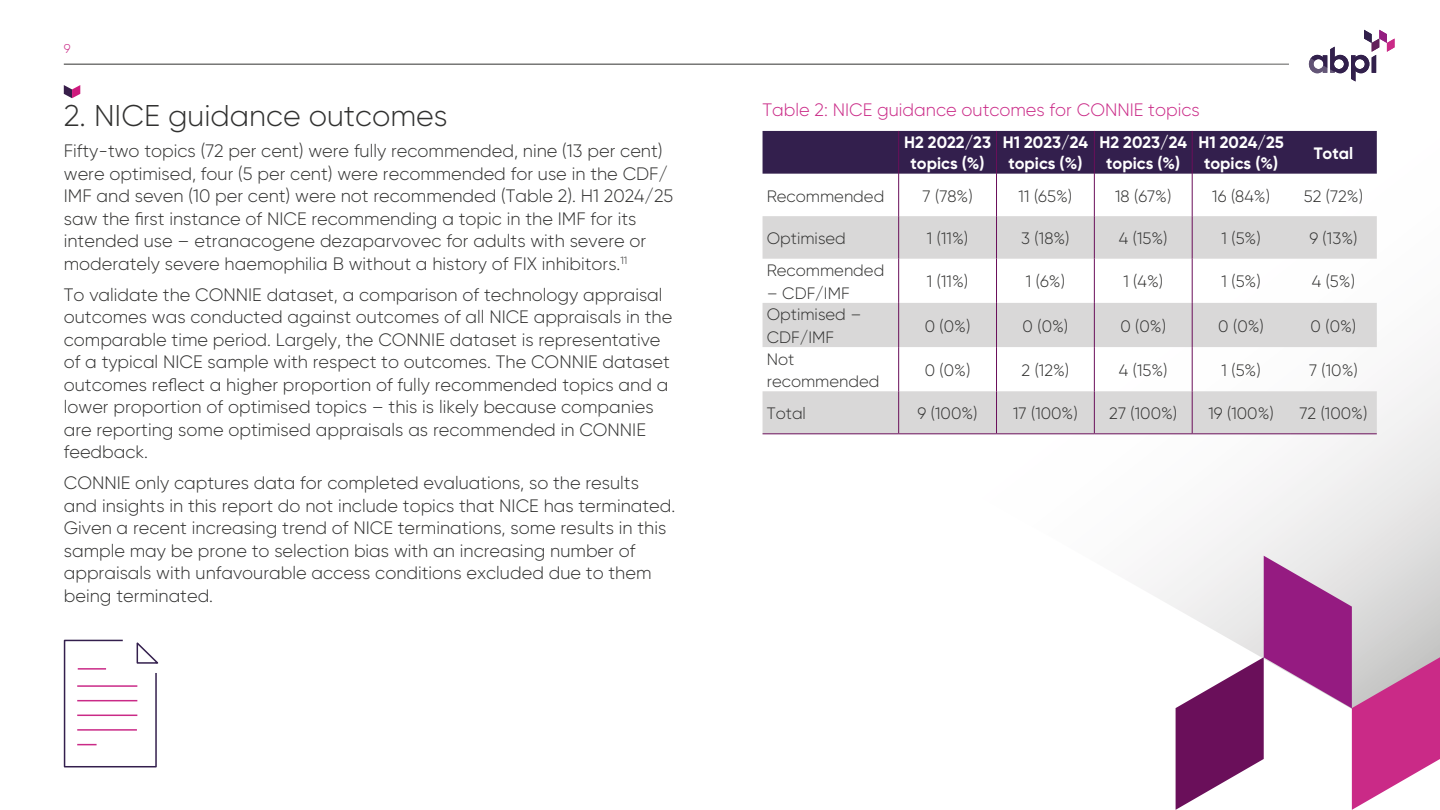
<style>
.page{position:relative;width:1440px;height:810px;background:#fff}
.page>*{position:absolute;margin:0;border:0;box-sizing:border-box;transform-origin:0 0}
.ABPI_Page_Heading{font:300 30px "Gilroy";color:#313130}
.ABPI_Body_Text{font:300 18px/22.5px "Gilroy";color:#313130}
.ABPI_Figure_Text{font:300 18px "Gilroy";color:#ca2a87}
.ABPI_Body_Text-2{font:300 16.5px/22.5px "Gilroy";color:#313130}
.ABPI_Body_Text-3{font:700 16.5px/21px "Gilroy";color:#fff;text-align:center}
.t1{font:300 12.75px "Gilroy";color:#ca2a87}
</style>
<div class="page">
<hr style="left:64px;top:64px;width:1224px;height:1px;background:#313130">
<svg style="left:890px;top:29px;width:549px;height:579px"></svg>
<svg style="left:1175px;top:556px;width:264px;height:254px"></svg>
<div style="left:762px;top:131px;width:614px;height:43px;background:#331f4d"></div>
<svg style="left:762px;top:216px;width:614px;height:217px;fill:#d9d8d8"></svg>
<hr style="left:898px;top:131px;width:1px;height:43px;background:#6a0f5a">
<hr style="left:996px;top:131px;width:1px;height:43px;background:#6a0f5a">
<hr style="left:1093px;top:131px;width:1px;height:43px;background:#6a0f5a">
<hr style="left:1191px;top:131px;width:1px;height:43px;background:#6a0f5a">
<hr style="left:898px;top:174px;width:1px;height:42px;background:#6a0f5a">
<hr style="left:996px;top:174px;width:1px;height:42px;background:#6a0f5a">
<hr style="left:1093px;top:174px;width:1px;height:42px;background:#6a0f5a">
<hr style="left:1191px;top:174px;width:1px;height:42px;background:#6a0f5a">
<hr style="left:898px;top:216px;width:1px;height:43px;background:#6a0f5a">
<hr style="left:996px;top:216px;width:1px;height:43px;background:#6a0f5a">
<hr style="left:1093px;top:216px;width:1px;height:43px;background:#6a0f5a">
<hr style="left:1191px;top:216px;width:1px;height:43px;background:#6a0f5a">
<hr style="left:898px;top:259px;width:1px;height:44px;background:#6a0f5a">
<hr style="left:996px;top:259px;width:1px;height:44px;background:#6a0f5a">
<hr style="left:1093px;top:259px;width:1px;height:44px;background:#6a0f5a">
<hr style="left:1191px;top:259px;width:1px;height:44px;background:#6a0f5a">
<hr style="left:898px;top:303px;width:1px;height:44px;background:#6a0f5a">
<hr style="left:996px;top:303px;width:1px;height:44px;background:#6a0f5a">
<hr style="left:1093px;top:303px;width:1px;height:44px;background:#6a0f5a">
<hr style="left:1191px;top:303px;width:1px;height:44px;background:#6a0f5a">
<hr style="left:898px;top:347px;width:1px;height:44px;background:#6a0f5a">
<hr style="left:996px;top:347px;width:1px;height:44px;background:#6a0f5a">
<hr style="left:1093px;top:347px;width:1px;height:44px;background:#6a0f5a">
<hr style="left:1191px;top:347px;width:1px;height:44px;background:#6a0f5a">
<hr style="left:898px;top:391px;width:1px;height:42px;background:#6a0f5a">
<hr style="left:996px;top:391px;width:1px;height:42px;background:#6a0f5a">
<hr style="left:1093px;top:391px;width:1px;height:42px;background:#6a0f5a">
<hr style="left:1191px;top:391px;width:1px;height:42px;background:#6a0f5a">
<hr style="left:762px;top:433px;width:136px;height:1px;background:#6a0f5a">
<hr style="left:898px;top:433px;width:98px;height:1px;background:#6a0f5a">
<hr style="left:996px;top:433px;width:98px;height:1px;background:#6a0f5a">
<hr style="left:1094px;top:433px;width:98px;height:1px;background:#6a0f5a">
<hr style="left:1192px;top:433px;width:97px;height:1px;background:#6a0f5a">
<hr style="left:1289px;top:433px;width:87px;height:1px;background:#6a0f5a">
<svg style="left:64px;top:85px;width:16px;height:13px"></svg>
<svg style="left:63px;top:639px;width:96px;height:129px"></svg>
<p class="t1" style="left:64px;top:40px;width:8px">9</p>
<p class="ABPI_Page_Heading" style="left:64px;top:97px;width:385px">2. NICE guidance outcomes</p>
<p class="ABPI_Body_Text" style="left:64px;top:139px;width:611px">Fifty-two topics (72 per cent) were fully recommended, nine (13 per cent) were optimised, four (5 per cent) were recommended for use in the CDF/ IMF and seven (10 per cent) were not recommended (Table 2). H1 2024/25 saw the first instance of NICE recommending a topic in the IMF for its intended use – etranacogene dezaparvovec for adults with severe or moderately severe haemophilia B without a history of FIX inhibitors.<sup>11</sup></p>
<p class="ABPI_Body_Text" style="left:64px;top:283px;width:610px">To validate the CONNIE dataset, a comparison of technology appraisal outcomes was conducted against outcomes of all NICE appraisals in the comparable time period. Largely, the CONNIE dataset is representative of a typical NICE sample with respect to outcomes. The CONNIE dataset outcomes reflect a higher proportion of fully recommended topics and a lower proportion of optimised topics – this is likely because companies are reporting some optimised appraisals as recommended in CONNIE feedback.</p>
<p class="ABPI_Body_Text" style="left:64px;top:471px;width:613px">CONNIE only captures data for completed evaluations, so the results and insights in this report do not include topics that NICE has terminated.<br>Given a recent increasing trend of NICE terminations, some results in this sample may be prone to selection bias with an increasing number of appraisals with unfavourable access conditions excluded due to them being terminated.</p>
<p class="ABPI_Figure_Text" style="left:762px;top:99px;width:438px">Table 2: NICE guidance outcomes for CONNIE topics</p>
<p class="ABPI_Body_Text-3" style="left:904px;top:132px;width:88px">H2 2022/23 topics (%)</p>
<p class="ABPI_Body_Text-3" style="left:1002px;top:132px;width:87px">H1 2023/24 topics (%)</p>
<p class="ABPI_Body_Text-3" style="left:1099px;top:132px;width:89px">H2 2023/24 topics (%)</p>
<p class="ABPI_Body_Text-3" style="left:1198px;top:132px;width:87px">H1 2024/25 topics (%)</p>
<p class="ABPI_Body_Text-3" style="left:1313px;top:143px;width:41px">Total</p>
<p class="ABPI_Body_Text-2" style="left:766px;top:184px;width:119px">Recommended</p>
<p class="ABPI_Body_Text-2" style="left:922px;top:184px;width:52px">7 (78%)</p>
<p class="ABPI_Body_Text-2" style="left:1018px;top:184px;width:55px">11 (65%)</p>
<p class="ABPI_Body_Text-2" style="left:1115px;top:184px;width:58px">18 (67%)</p>
<p class="ABPI_Body_Text-2" style="left:1212px;top:184px;width:59px">16 (84%)</p>
<p class="ABPI_Body_Text-2" style="left:1303px;top:184px;width:61px">52 (72%)</p>
<p class="ABPI_Body_Text-2" style="left:766px;top:227px;width:81px">Optimised</p>
<p class="ABPI_Body_Text-2" style="left:926px;top:227px;width:43px">1 (11%)</p>
<p class="ABPI_Body_Text-2" style="left:1021px;top:227px;width:50px">3 (18%)</p>
<p class="ABPI_Body_Text-2" style="left:1118px;top:227px;width:50px">4 (15%)</p>
<p class="ABPI_Body_Text-2" style="left:1221px;top:227px;width:41px">1 (5%)</p>
<p class="ABPI_Body_Text-2" style="left:1309px;top:227px;width:50px">9 (13%)</p>
<p class="ABPI_Body_Text-2" style="left:766px;top:259px;width:119px">Recommended</p>
<p class="ABPI_Body_Text-2" style="left:766px;top:281px;width:84px">– CDF/IMF</p>
<p class="ABPI_Body_Text-2" style="left:926px;top:270px;width:43px">1 (11%)</p>
<p class="ABPI_Body_Text-2" style="left:1025px;top:270px;width:41px">1 (6%)</p>
<p class="ABPI_Body_Text-2" style="left:1123px;top:270px;width:41px">1 (4%)</p>
<p class="ABPI_Body_Text-2" style="left:1221px;top:270px;width:41px">1 (5%)</p>
<p class="ABPI_Body_Text-2" style="left:1311px;top:270px;width:45px">4 (5%)</p>
<p class="ABPI_Body_Text-2" style="left:766px;top:303px;width:96px">Optimised –<br>CDF/IMF</p>
<p class="ABPI_Body_Text-2" style="left:924px;top:314px;width:47px">0 (0%)</p>
<p class="ABPI_Body_Text-2" style="left:1022px;top:314px;width:47px">0 (0%)</p>
<p class="ABPI_Body_Text-2" style="left:1120px;top:314px;width:47px">0 (0%)</p>
<p class="ABPI_Body_Text-2" style="left:1218px;top:314px;width:47px">0 (0%)</p>
<p class="ABPI_Body_Text-2" style="left:1310px;top:314px;width:47px">0 (0%)</p>
<p class="ABPI_Body_Text-2" style="left:766px;top:347px;width:114px">Not recommended</p>
<p class="ABPI_Body_Text-2" style="left:924px;top:359px;width:47px">0 (0%)</p>
<p class="ABPI_Body_Text-2" style="left:1021px;top:359px;width:49px">2 (12%)</p>
<p class="ABPI_Body_Text-2" style="left:1118px;top:359px;width:50px">4 (15%)</p>
<p class="ABPI_Body_Text-2" style="left:1221px;top:359px;width:41px">1 (5%)</p>
<p class="ABPI_Body_Text-2" style="left:1308px;top:359px;width:50px">7 (10%)</p>
<p class="ABPI_Body_Text-2" style="left:766px;top:402px;width:41px">Total</p>
<p class="ABPI_Body_Text-2" style="left:917px;top:402px;width:61px">9 (100%)</p>
<p class="ABPI_Body_Text-2" style="left:1013px;top:402px;width:66px">17 (100%)</p>
<p class="ABPI_Body_Text-2" style="left:1109px;top:402px;width:69px">27 (100%)</p>
<p class="ABPI_Body_Text-2" style="left:1208px;top:402px;width:67px">19 (100%)</p>
<p class="ABPI_Body_Text-2" style="left:1299px;top:402px;width:69px">72 (100%)</p>
</div>
